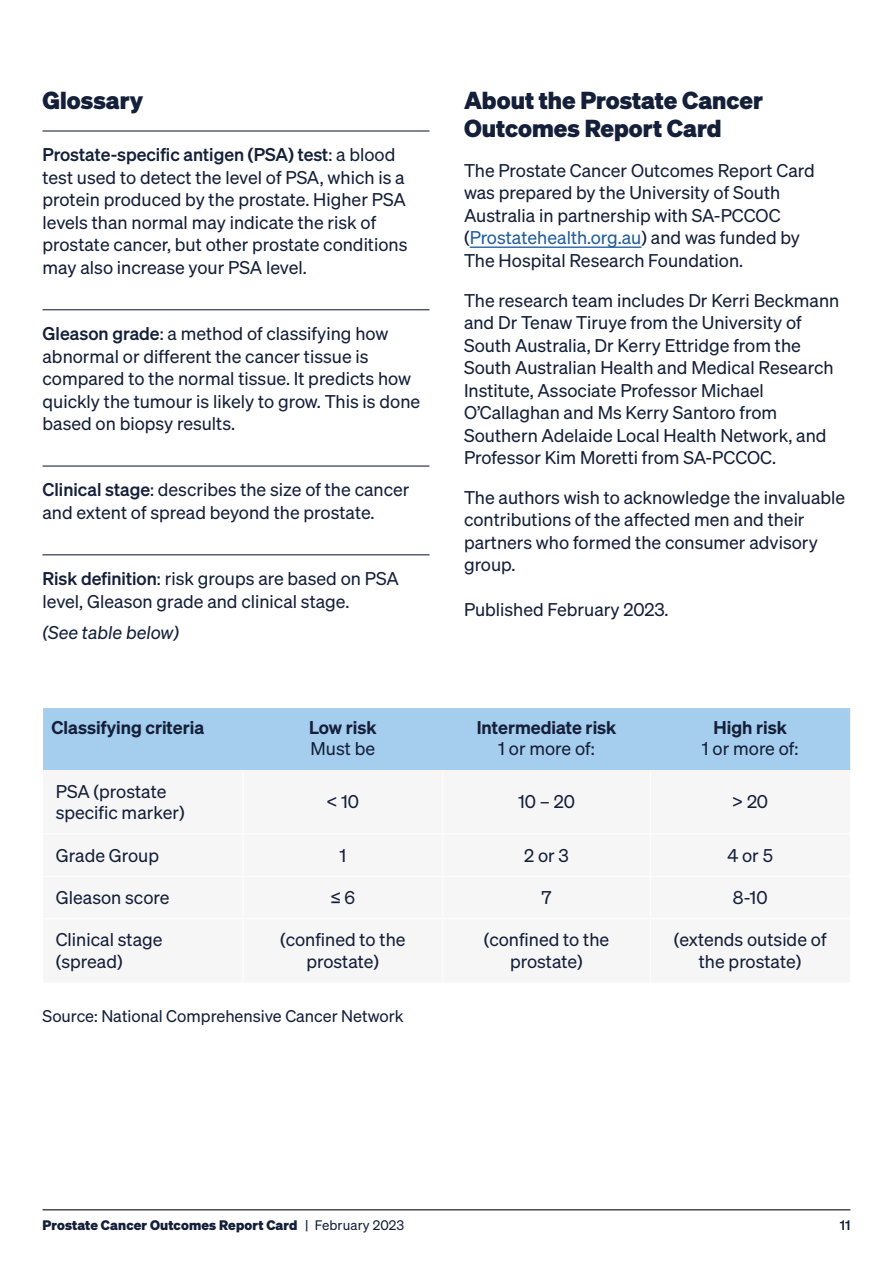
<style>
.page{position:relative;width:893px;height:1263px;background:#fff}
.page>*{position:absolute;margin:0;border:0;box-sizing:border-box;transform-origin:0 0}
.t1{font:700 24px/28.8px "Sohne";color:#141f39}
.t2{font:18px/22.5px "Sohne Buch";color:#141f39}
.t3{font:600 18px "Sohne";color:#141f39}
.t4{font:18px "Sohne Kraftig";color:#141f39}
.t5{font:18px "Sohne Buch Kursiv";color:#141f39}
.t6{font:18px "Arial";color:#141f39}
.t7{font:16.5px "Sohne Buch";color:#141f39}
.t8{font:700 13.5px "Sohne";letter-spacing:.01em;color:#141f39}
.t9{font:13.5px "Sohne Kraftig";color:#141f39}
.s1{font-family:"Sohne Buch"}
.s2{font-family:"Sohne Kraftig"}
.s3{color:#215e9e}
.s4{font-family:"Sohne Buch";font-weight:400}
</style>
<div class="page">
<hr style="left:43px;top:1209px;width:807px;height:1px;background:#000">
<hr style="left:470px;top:246px;width:171px;height:2px;background:#215e9e">
<hr style="left:43px;top:130px;width:386px;height:2px;background:#141f39">
<hr style="left:43px;top:309px;width:386px;height:1px;background:#141f39">
<hr style="left:43px;top:465px;width:386px;height:2px;background:#141f39">
<hr style="left:43px;top:554px;width:386px;height:1px;background:#141f39">
<div style="left:43px;top:708px;width:807px;height:62px;background:#a5cded"></div>
<h1 class="t1" style="left:43px;top:85px;width:102px">Glossary</h1>
<p class="t4" style="left:43px;top:143px;width:354px">Prostate-specific antigen (PSA) test<span class="s1">: a blood</span></p>
<p class="t2" style="left:43px;top:165px;width:366px">test used to detect the level of PSA, which is a protein produced by the prostate. Higher PSA levels than normal may indicate the risk of prostate cancer, but other prostate conditions may also increase your PSA level.</p>
<p class="t2" style="left:43px;top:322px;width:379px"><span class="s2">Gleason grade</span>: a method of classifying how abnormal or different the cancer tissue is compared to the normal tissue. It predicts how quickly the tumour is likely to grow. This is done based on biopsy results.</p>
<p class="t2" style="left:43px;top:478px;width:368px"><span class="s2">Clinical stage</span>: describes the size of the cancer and extent of spread beyond the prostate.</p>
<p class="t2" style="left:43px;top:567px;width:358px"><span class="s2">Risk definition</span>: risk groups are based on PSA level, Gleason grade and clinical stage.</p>
<p class="t5" style="left:43px;top:621px;width:138px">(See table below)</p>
<p class="t3" style="left:52px;top:715px;width:154px">Classifying criteria</p>
<p class="t3" style="left:309px;top:715px;width:69px">Low risk</p>
<p class="t2" style="left:311px;top:737px;width:66px">Must be</p>
<h1 class="t1" style="left:464px;top:85px;width:301px">About the Prostate Cancer<br>Outcomes Report Card</h1>
<p class="t2" style="left:464px;top:159px;width:352px">The Prostate Cancer Outcomes Report Card was prepared by the University of South Australia in partnership with SA-PCCOC (<span class="s3">Prostatehealth.org.au</span>) and was funded by The Hospital Research Foundation.</p>
<p class="t2" style="left:464px;top:288px;width:377px">The research team includes Dr Kerri Beckmann and Dr Tenaw Tiruye from the University of South Australia, Dr Kerry Ettridge from the South Australian Health and Medical Research Institute, Associate Professor Michael O’Callaghan and Ms Kerry Santoro from Southern Adelaide Local Health Network, and Professor Kim Moretti from SA-PCCOC.</p>
<p class="t2" style="left:464px;top:485px;width:383px">The authors wish to acknowledge the invaluable contributions of the affected men and their partners who formed the consumer advisory group.</p>
<p class="t2" style="left:464px;top:598px;width:206px">Published February 2023.</p>
<p class="t3" style="left:477px;top:715px;width:141px">Intermediate risk</p>
<p class="t2" style="left:498px;top:737px;width:98px">1 or more of:</p>
<p class="t3" style="left:713px;top:715px;width:75px">High risk</p>
<p class="t2" style="left:702px;top:737px;width:98px">1 or more of:</p>
<p class="t2" style="left:56px;top:780px;width:130px;line-height:21.6px">PSA (prostate specific marker)</p>
<p class="t2" style="left:326px;top:790px;width:34px">&lt; 10</p>
<p class="t2" style="left:518px;top:790px;width:58px">10 – 20</p>
<p class="t2" style="left:732px;top:790px;width:37px">&gt; 20</p>
<p class="t2" style="left:56px;top:843px;width:105px">Grade Group</p>
<p class="t2" style="left:339px;top:843px;width:8px">1</p>
<p class="t2" style="left:524px;top:843px;width:46px">2 or 3</p>
<p class="t2" style="left:727px;top:843px;width:47px">4 or 5</p>
<p class="t2" style="left:56px;top:886px;width:115px">Gleason score</p>
<p class="t6" style="left:331px;top:886px;width:26px">≤ <span class="s1">6</span></p>
<p class="t2" style="left:542px;top:886px;width:11px">7</p>
<p class="t2" style="left:733px;top:886px;width:36px">8-10</p>
<p class="t2" style="left:56px;top:928px;width:108px;line-height:21.6px">Clinical stage (spread)</p>
<p class="t2" style="left:280px;top:928px;width:127px;line-height:21.6px;text-align:center">(confined to the prostate)</p>
<p class="t2" style="left:484px;top:928px;width:127px;line-height:21.6px;text-align:center">(confined to the prostate)</p>
<p class="t2" style="left:674px;top:928px;width:154px;line-height:21.6px;text-align:center">(extends outside of the prostate)</p>
<p class="t7" style="left:43px;top:1005px;width:363px">Source: National Comprehensive Cancer Network</p>
<p class="t8" style="left:43px;top:1216px;width:363px">Prostate Cancer Outcomes Report Card <span class="s4">| February 2023</span></p>
<p class="t9" style="left:840px;top:1217px;width:12px">11</p>
</div>
